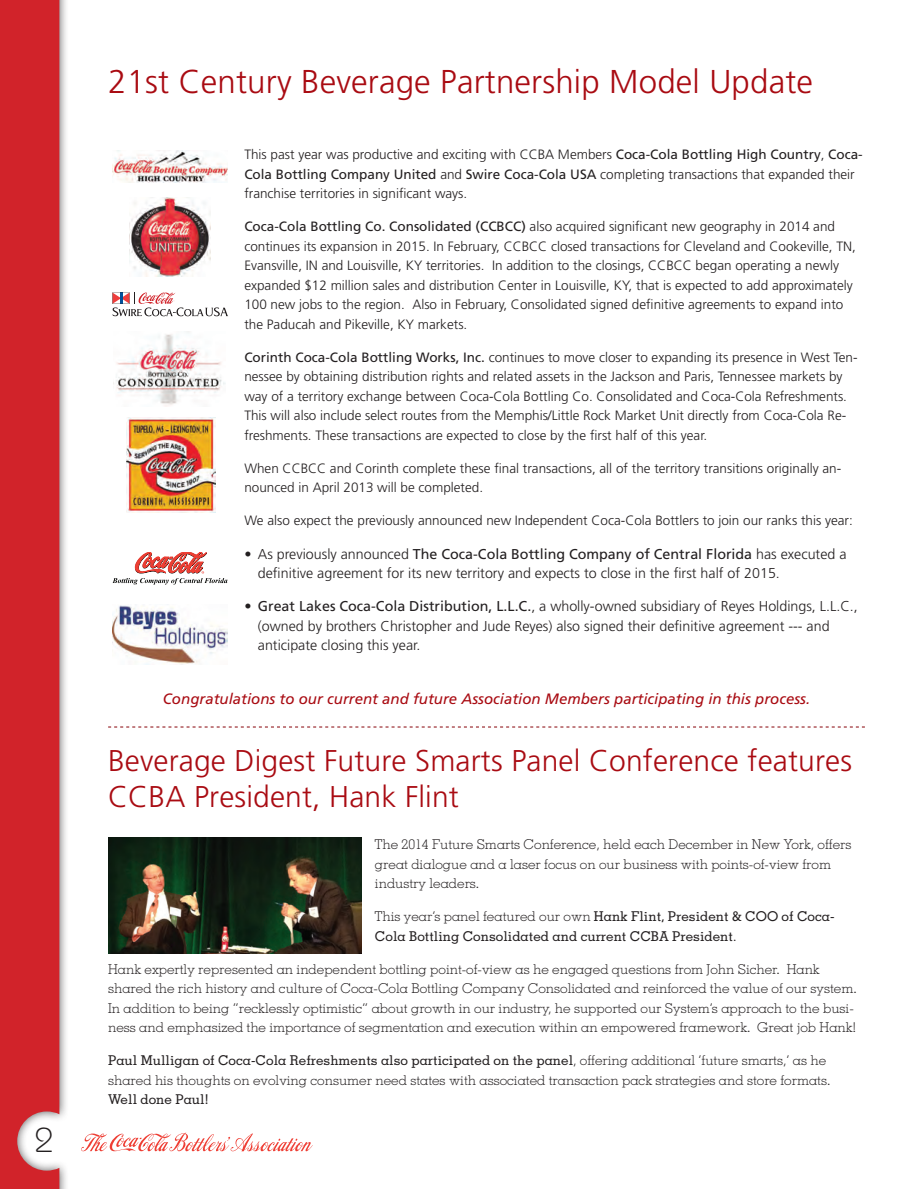
<style>
.page{position:relative;width:919px;height:1189px;background:#fff}
.page>*{position:absolute;margin:0;border:0;box-sizing:border-box;transform-origin:0 0}
.t1{font:300 34.5px "Bauhaus";color:#231f20}
.t2{font:300 33px "Frutiger";letter-spacing:.005em;color:#a90b12}
.t3{font:300 30px/36px "Frutiger";letter-spacing:.005em;color:#a90b12}
.t4{font:italic 15px "Frutiger";color:#a90b12}
.t5{font:300 14.25px/19.5px "Frutiger";color:#231f20}
.t6{font:300 13.5px/19.5px "Frutiger";color:#231f20}
.t7{font:300 13.5px/19.5px "Memphis";color:#231f20}
.t8{font:500 13.5px/19.5px "Memphis";color:#231f20}
.s1{font-weight:400}
.s2{font-weight:300}
.s3{font-weight:500}
</style>
<div class="page">
<div style="left:0;top:0;width:69px;height:1188px;background:#231f20;opacity:.75"></div>
<div style="left:0;top:0;width:59px;height:1188px;background:#d1232a"></div>
<svg style="left:81px;top:1132px;width:231px;height:19px"></svg>
<svg style="left:108px;top:726px;width:756px;height:1px"></svg>
<svg style="left:112px;top:552px;width:115px;height:32px"></svg>
<img style="left:112px;top:605px;width:115px;height:59px">
<img style="left:126px;top:417px;width:89px;height:95px">
<img style="left:129px;top:197px;width:82px;height:79px">
<img style="left:113px;top:150px;width:115px;height:32px">
<img style="left:116px;top:331px;width:109px;height:75px">
<svg style="left:112px;top:292px;width:116px;height:24px"></svg>
<img style="left:109px;top:837px;width:252px;height:116px">
<h1 class="t1" style="left:35px;top:1119px;width:21px">2</h1>
<h2 class="t2" style="left:108px;top:63px;width:706px">21st Century Beverage Partnership Model Update</h2>
<p class="t6" style="left:244px;top:145px;width:619px">This past year was productive and exciting with CCBA Members <span class="s1">Coca-Cola Bottling High Country</span>, <span class="s1">Coca-<br>Cola Bottling Company United</span> and <span class="s1">Swire Coca-Cola USA</span> completing transactions that expanded their franchise territories in significant ways.</p>
<p class="t6" style="left:244px;top:217px;width:612px"><span class="s1">Coca-Cola Bottling Co. Consolidated (CCBCC)</span> also acquired significant new geography in 2014 and continues its expansion in 2015. In February, CCBCC closed transactions for Cleveland and Cookeville, TN, Evansville, IN and Louisville, KY territories. In addition to the closings, CCBCC began operating a newly expanded $12 million sales and distribution Center in Louisville, KY, that is expected to add approximately 100 new jobs to the region. Also in February, Consolidated signed definitive agreements to expand into the Paducah and Pikeville, KY markets.</p>
<p class="t6" style="left:244px;top:347px;width:614px"><span class="s1">Corinth Coca-Cola Bottling Works, Inc.</span> continues to move closer to expanding its presence in West Ten&shy;nessee by obtaining distribution rights and related assets in the Jackson and Paris, Tennessee markets by way of a territory exchange between Coca-Cola Bottling Co. Consolidated and Coca-Cola Refreshments.<br>This will also include select routes from the Memphis/Little Rock Market Unit directly from Coca-Cola Re&shy;freshments. These transactions are expected to close by the first half of this year.</p>
<p class="t6" style="left:244px;top:458px;width:598px">When CCBCC and Corinth complete these final transactions, all of the territory transitions originally an&shy;nounced in April 2013 will be completed.</p>
<p class="t6" style="left:244px;top:511px;width:609px">We also expect the previously announced new Independent Coca-Cola Bottlers to join our ranks this year:</p>
<p class="t5" style="left:258px;top:543px;width:590px;text-indent:-13px">• As previously announced <span class="s1">The Coca-Cola Bottling Company of Central Florida</span> has executed a definitive agreement for its new territory and expects to close in the first half of 2015.</p>
<p class="t5" style="left:258px;top:596px;width:601px;text-indent:-13px"><span class="s1">• Great Lakes Coca-Cola Distribution, L.L.C.</span>, a wholly-owned subsidiary of Reyes Holdings, L.L.C., (owned by brothers Christopher and Jude Reyes) also signed their definitive agreement --- and anticipate closing this year.</p>
<p class="t4" style="left:163px;top:690px;width:648px">Congratulations to our current and future Association Members participating in this process.</p>
<h3 class="t3" style="left:108px;top:742px;width:745px">Beverage Digest Future Smarts Panel Conference features<br>CCBA President, Hank Flint</h3>
<p class="t7" style="left:375px;top:833px;width:477px">The 2014 Future Smarts Conference, held each December in New York, offers great dialogue and a laser focus on our business with points-of-view from industry leaders.</p>
<p class="t8" style="left:375px;top:906px;width:461px"><span class="s2">This year’s panel featured our own</span> Hank Flint, President &amp; COO of Coca-<br>Cola Bottling Consolidated and current CCBA President<span class="s2">.</span></p>
<p class="t7" style="left:108px;top:958px;width:749px">Hank expertly represented an independent bottling point-of-view as he engaged questions from John Sicher. Hank shared the rich history and culture of Coca-Cola Bottling Company Consolidated and reinforced the value of our system.<br>In addition to being “recklessly optimistic” about growth in our industry, he supported our System’s approach to the busi&shy;ness and emphasized the importance of segmentation and execution within an empowered framework. Great job Hank!</p>
<p class="t7" style="left:108px;top:1049px;width:723px"><span class="s3">Paul Mulligan of Coca-Cola Refreshments also participated on the panel</span>, offering additional ‘future smarts,’ as he shared his thoughts on evolving consumer need states with associated transaction pack strategies and store formats.</p>
<p class="t8" style="left:108px;top:1088px;width:102px">Well done Paul!</p>
</div>
